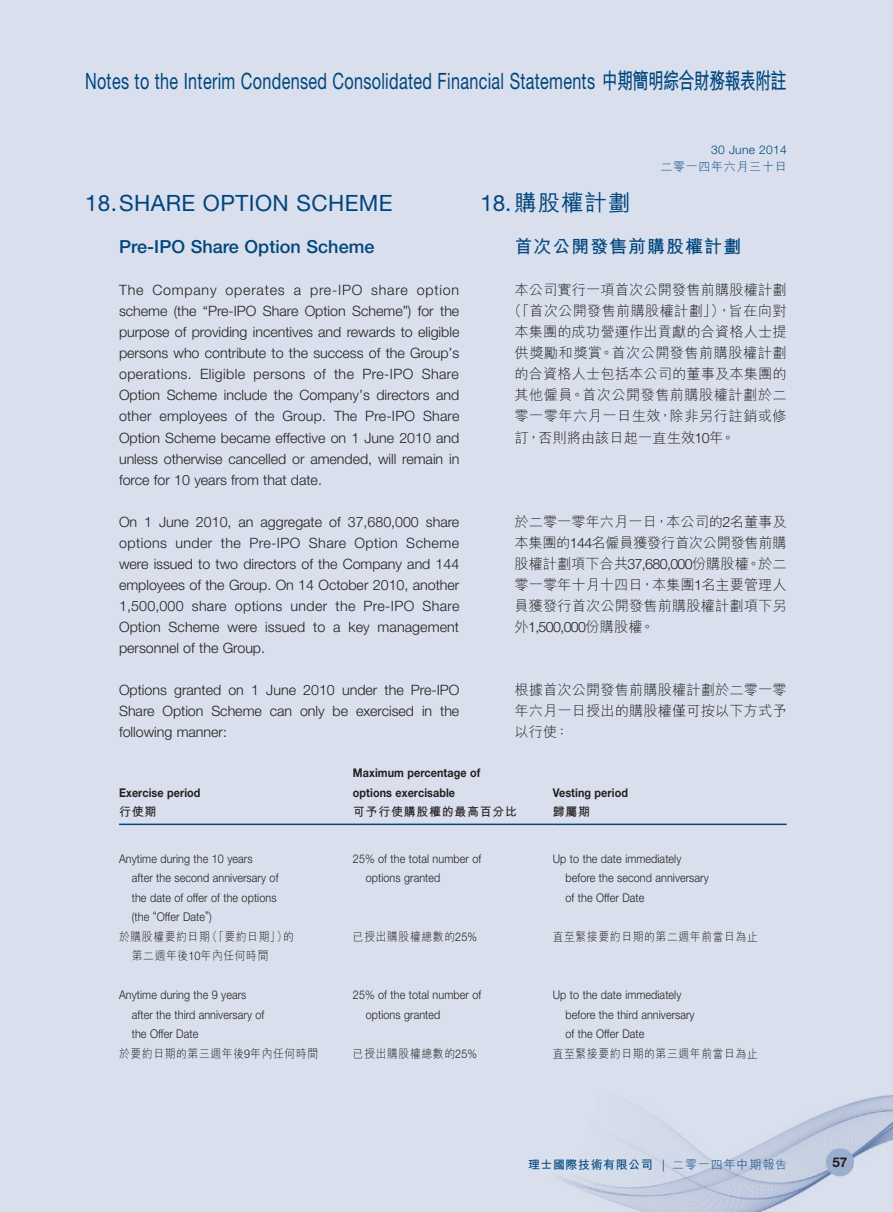
<style>
.page{position:relative;width:893px;height:1212px;background:#d9dfec}
.page>*{position:absolute;margin:0;border:0;box-sizing:border-box;transform-origin:0 0}
.Heading_1{font:22.5px "Helvetica Neue LT Std";letter-spacing:.02em;color:#00467e;scale:.72 1}
.Heading_1-2{font:22.5px "Helvetica Neue LT Std";letter-spacing:.02em;color:#00467e}
.C_Heading_1{font:500 22.5px "M Hei HK";letter-spacing:.04em;color:#00467e}
.Heading_2{font:500 18px "Helvetica Neue LT Std";letter-spacing:.005em;color:#00467e}
.C_Heading_2{font:700 18px "M Hei HK";letter-spacing:.055em;color:#00467e}
.Body_Text{font:300 14.25px/21px "Helvetica Neue LT Std";color:#231f20;text-align:justify}
.C_Body_Text{font:300 14.25px/21px "M Hei HK";letter-spacing:.005em;color:#231f20;text-align:justify}
.C_Body_Text-2{font:300 14.25px "M Hei HK";letter-spacing:.03em;color:#231f20}
.t1{font:700 13.5px "Helvetica Neue LT Std";color:#231f20}
.C_Notes{font:300 12px/19.5px "Helvetica Neue LT Std";letter-spacing:.01em;color:#231f20;scale:.9 1}
.C_Notes-2{font:300 12px/19.5px "M Hei HK";letter-spacing:.06em;color:#231f20;scale:.9 1}
.C_Notes-3{font:700 12px "Helvetica Neue LT Std";letter-spacing:.01em;color:#231f20;scale:.9 1}
.t2{font:700 12px "M Hei HK";letter-spacing:.045em;color:#00467e}
.C_Notes-4{font:700 12px "M Hei HK";letter-spacing:.06em;color:#231f20}
.t3{font:300 12px "Helvetica Neue LT Std";color:#00467e}
.t4{font:300 12px "M Hei HK";letter-spacing:.06em;color:#00467e}
.s1{font-family:"M Hei HK";font-weight:700}
.s2{font-family:"Helvetica Neue LT Std";font-weight:400}
.s3{font-family:"Helvetica Neue LT Std"}
.s4{font-family:"Helvetica Neue LT Std";font-weight:300}
.s5{font-weight:300}
</style>
<div class="page">
<img style="left:559px;top:1095px;width:334px;height:117px">
<div style="left:826px;top:1148px;width:28px;height:28px;background:#9caecd;border-radius:50%"></div>
<hr style="left:119px;top:823px;width:234px;height:2px;background:#00467e">
<hr style="left:353px;top:823px;width:200px;height:2px;background:#00467e">
<hr style="left:553px;top:823px;width:234px;height:2px;background:#00467e">
<h1 class="Heading_1" style="left:85px;top:68px;width:976px">Notes to the Interim Condensed Consolidated Financial Statements <span class="s1">中期簡明綜合財務報表附註</span></h1>
<p class="Heading_1-2" style="left:85px;top:190px;width:309px">18.SHARE OPTION SCHEME</p>
<p class="Heading_2" style="left:119px;top:236px;width:257px">Pre-IPO Share Option Scheme</p>
<p class="Body_Text" style="left:119px;top:280px;width:342px">The Company operates a pre-IPO share option scheme (the “Pre-IPO Share Option Scheme”) for the purpose of providing incentives and rewards to eligible persons who contribute to the success of the Group’s operations. Eligible persons of the Pre-IPO Share Option Scheme include the Company’s directors and other employees of the Group. The Pre-IPO Share Option Scheme became effective on 1 June 2010 and unless otherwise cancelled or amended, will remain in force for 10 years from that date.</p>
<p class="Body_Text" style="left:119px;top:511px;width:342px">On 1 June 2010, an aggregate of 37,680,000 share options under the Pre-IPO Share Option Scheme were issued to two directors of the Company and 144 employees of the Group. On 14 October 2010, another 1,500,000 share options under the Pre-IPO Share Option Scheme were issued to a key management personnel of the Group.</p>
<p class="Body_Text" style="left:119px;top:679px;width:342px">Options granted on 1 June 2010 under the Pre-IPO Share Option Scheme can only be exercised in the following manner:</p>
<p class="t3" style="left:711px;top:143px;width:77px">30 June 2014</p>
<p class="t4" style="left:660px;top:160px;width:128px">二零一四年六月三十日</p>
<p class="C_Heading_1" style="left:480px;top:187px;width:151px"><span class="s2">18.</span>購股權計劃</p>
<p class="C_Heading_2" style="left:514px;top:234px;width:228px">首次公開發售前購股權計劃</p>
<p class="C_Body_Text" style="left:514px;top:279px;width:274px">本公司實行一項首次公開發售前購股權計劃</p>
<p class="C_Body_Text" style="left:507px;top:300px;width:281px">（「首次公開發售前購股權計劃」），旨在向對</p>
<p class="C_Body_Text" style="left:514px;top:321px;width:274px">本集團的成功營運作出貢獻的合資格人士提</p>
<p class="C_Body_Text-2" style="left:514px;top:346px;width:274px">供獎勵和獎賞。首次公開發售前購股權計劃</p>
<p class="C_Body_Text" style="left:514px;top:363px;width:274px">的合資格人士包括本公司的董事及本集團的</p>
<p class="C_Body_Text-2" style="left:514px;top:388px;width:274px">其他僱員。首次公開發售前購股權計劃於二</p>
<p class="C_Body_Text-2" style="left:514px;top:409px;width:274px">零一零年六月一日生效，除非另行註銷或修</p>
<p class="C_Body_Text" style="left:514px;top:426px;width:222px">訂，否則將由該日起一直生效<span class="s3">10</span>年。</p>
<p class="C_Body_Text" style="left:514px;top:510px;width:274px">於二零一零年六月一日，本公司的<span class="s3">2</span>名董事及本集團的<span class="s3">144</span>名僱員獲發行首次公開發售前購股權計劃項下合共<span class="s3">37,680,000</span>份購股權。於二零一零年十月十四日，本集團<span class="s3">1</span>名主要管理人員獲發行首次公開發售前購股權計劃項下另外<span class="s3">1,500,000</span>份購股權。</p>
<p class="C_Body_Text" style="left:514px;top:678px;width:274px">根據首次公開發售前購股權計劃於二零一零年六月一日授出的購股權僅可按以下方式予以行使：</p>
<p class="C_Notes-3" style="left:119px;top:785px;width:92px">Exercise period</p>
<p class="C_Notes-3" style="left:353px;top:766px;width:143px">Maximum percentage of</p>
<p class="C_Notes-3" style="left:353px;top:785px;width:115px">options exercisable</p>
<p class="C_Notes-3" style="left:553px;top:785px;width:85px">Vesting period</p>
<p class="C_Notes-4" style="left:119px;top:803px;width:39px">行使期</p>
<p class="C_Notes-4" style="left:353px;top:803px;width:166px">可予行使購股權的最高百分比</p>
<p class="C_Notes-4" style="left:553px;top:803px;width:39px">歸屬期</p>
<p class="C_Notes" style="left:132px;top:848px;width:164px;text-indent:-13px">Anytime during the 10 years<br>after the second anniversary of the date of offer of the options (the “Offer Date”)</p>
<p class="C_Notes" style="left:366px;top:848px;width:130px;text-indent:-13px">25% of the total number of options granted</p>
<p class="C_Notes" style="left:566px;top:848px;width:161px;text-indent:-13px">Up to the date immediately before the second anniversary of the Offer Date</p>
<p class="C_Notes-2" style="left:132px;top:926px;width:181px;text-indent:-13px">於購股權要約日期（「要約日期」）的第二週年後<span class="s3">10</span>年內任何時間</p>
<p class="C_Notes-2" style="left:353px;top:926px;width:139px">已授出購股權總數的<span class="s3">25%</span></p>
<p class="C_Notes-2" style="left:553px;top:926px;width:229px">直至緊接要約日期的第二週年前當日為止</p>
<p class="C_Notes" style="left:132px;top:985px;width:149px;text-indent:-13px">Anytime during the 9 years after the third anniversary of the Offer Date</p>
<p class="C_Notes" style="left:366px;top:985px;width:130px;text-indent:-13px">25% of the total number of options granted</p>
<p class="C_Notes" style="left:566px;top:985px;width:145px;text-indent:-13px">Up to the date immediately before the third anniversary of the Offer Date</p>
<p class="C_Notes-2" style="left:119px;top:1043px;width:223px">於要約日期的第三週年後<span class="s3">9</span>年內任何時間</p>
<p class="C_Notes-2" style="left:353px;top:1043px;width:139px">已授出購股權總數的<span class="s3">25%</span></p>
<p class="C_Notes-2" style="left:553px;top:1043px;width:229px">直至緊接要約日期的第三週年前當日為止</p>
<p class="t2" style="left:528px;top:1156px;width:261px">理士國際技術有限公司 <span class="s4">|</span> <span class="s5">二零一四年中期報告</span></p>
<p class="t1" style="left:832px;top:1154px;width:16px">57</p>
</div>
